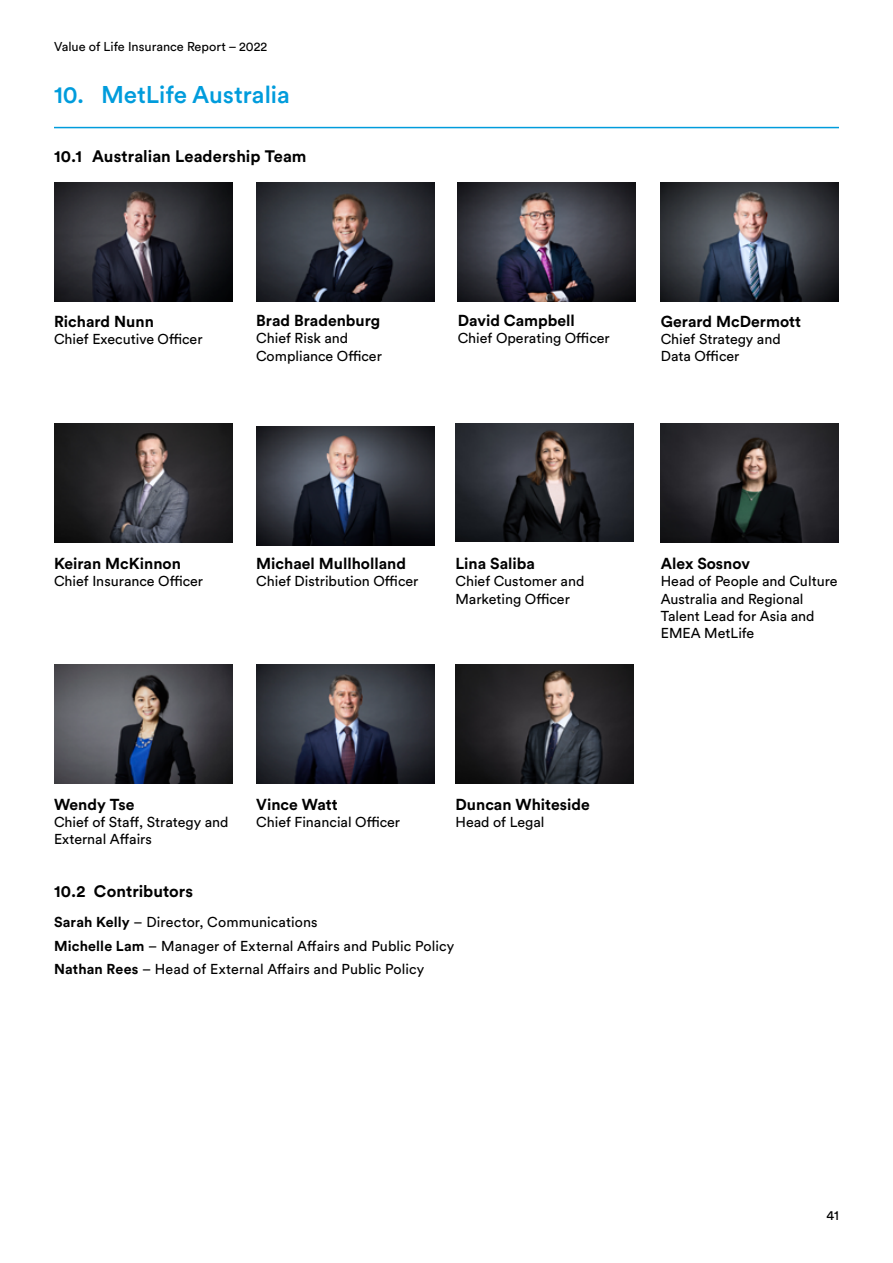
<style>
.page{position:relative;width:893px;height:1263px;background:#fff}
.page>*{position:absolute;margin:0;border:0;box-sizing:border-box;transform-origin:0 0}
.t1{font:500 24px "Met Life Circular";color:#009cdc}
.t2{font:700 16.5px "Circular Pro";letter-spacing:.005em;color:#000}
.t3{font:700 15.75px "Circular Pro";color:#000}
.t4{font:14.25px/17.2px "Circular Pro";color:#000}
.t5{font:13.5px "Circular Pro";color:#000}
.t6{font:12.75px "Circular Pro";color:#000}
.s1{font-weight:700}
</style>
<div class="page">
<hr style="left:54px;top:127px;width:785px;height:1px;background:#009cdc">
<img style="left:54px;top:183px;width:178px;height:119px">
<img style="left:256px;top:182px;width:178px;height:119px">
<img style="left:54px;top:424px;width:178px;height:118px">
<img style="left:455px;top:424px;width:179px;height:118px">
<img style="left:661px;top:424px;width:178px;height:118px">
<img style="left:661px;top:183px;width:178px;height:119px">
<img style="left:256px;top:426px;width:178px;height:119px">
<img style="left:54px;top:664px;width:178px;height:119px">
<img style="left:256px;top:664px;width:178px;height:119px">
<img style="left:455px;top:664px;width:179px;height:119px">
<img style="left:458px;top:182px;width:178px;height:119px">
<p class="t6" style="left:54px;top:38px;width:215px">Value of Life Insurance Report – 2022</p>
<h1 class="t1" style="left:54px;top:78px;width:237px">10. MetLife Australia</h1>
<p class="t2" style="left:54px;top:145px;width:254px">10.1 Australian Leadership Team</p>
<p class="t3" style="left:54px;top:310px;width:101px">Richard Nunn</p>
<p class="t4" style="left:54px;top:330px;width:150px">Chief Executive Officer</p>
<p class="t3" style="left:256px;top:310px;width:126px">Brad Bradenburg</p>
<p class="t4" style="left:256px;top:329px;width:127px">Chief Risk and<br>Compliance Officer</p>
<p class="t3" style="left:458px;top:309px;width:119px">David Campbell</p>
<p class="t4" style="left:458px;top:328px;width:154px">Chief Operating Officer</p>
<p class="t3" style="left:661px;top:310px;width:142px">Gerard McDermott</p>
<p class="t4" style="left:661px;top:330px;width:121px">Chief Strategy and<br>Data Officer</p>
<p class="t3" style="left:54px;top:553px;width:128px">Keiran McKinnon</p>
<p class="t4" style="left:54px;top:572px;width:151px">Chief Insurance Officer</p>
<p class="t3" style="left:256px;top:553px;width:151px">Michael Mullholland</p>
<p class="t4" style="left:256px;top:572px;width:164px">Chief Distribution Officer</p>
<p class="t3" style="left:455px;top:553px;width:81px">Lina Saliba</p>
<p class="t4" style="left:455px;top:572px;width:130px">Chief Customer and<br>Marketing Officer</p>
<p class="t3" style="left:54px;top:793px;width:82px">Wendy Tse</p>
<p class="t4" style="left:54px;top:813px;width:176px">Chief of Staff, Strategy and<br>External Affairs</p>
<p class="t3" style="left:256px;top:793px;width:83px">Vince Watt</p>
<p class="t4" style="left:256px;top:813px;width:145px">Chief Financial Officer</p>
<p class="t3" style="left:455px;top:793px;width:136px">Duncan Whiteside</p>
<p class="t4" style="left:455px;top:813px;width:90px">Head of Legal</p>
<p class="t2" style="left:54px;top:879px;width:141px">10.2 Contributors</p>
<p class="t4" style="left:54px;top:909px;width:402px;line-height:23.7px"><span class="s1">Sarah Kelly</span> – Director, Communications<br><span class="s1">Michelle Lam</span> – Manager of External Affairs and Public Policy<br><span class="s1">Nathan Rees</span> – Head of External Affairs and Public Policy</p>
<p class="t3" style="left:661px;top:553px;width:91px">Alex Sosnov</p>
<p class="t4" style="left:661px;top:572px;width:178px">Head of People and Culture<br>Australia and Regional<br>Talent Lead for Asia and<br>EMEA MetLife</p>
<p class="t5" style="left:826px;top:1206px;width:14px">41</p>
</div>
